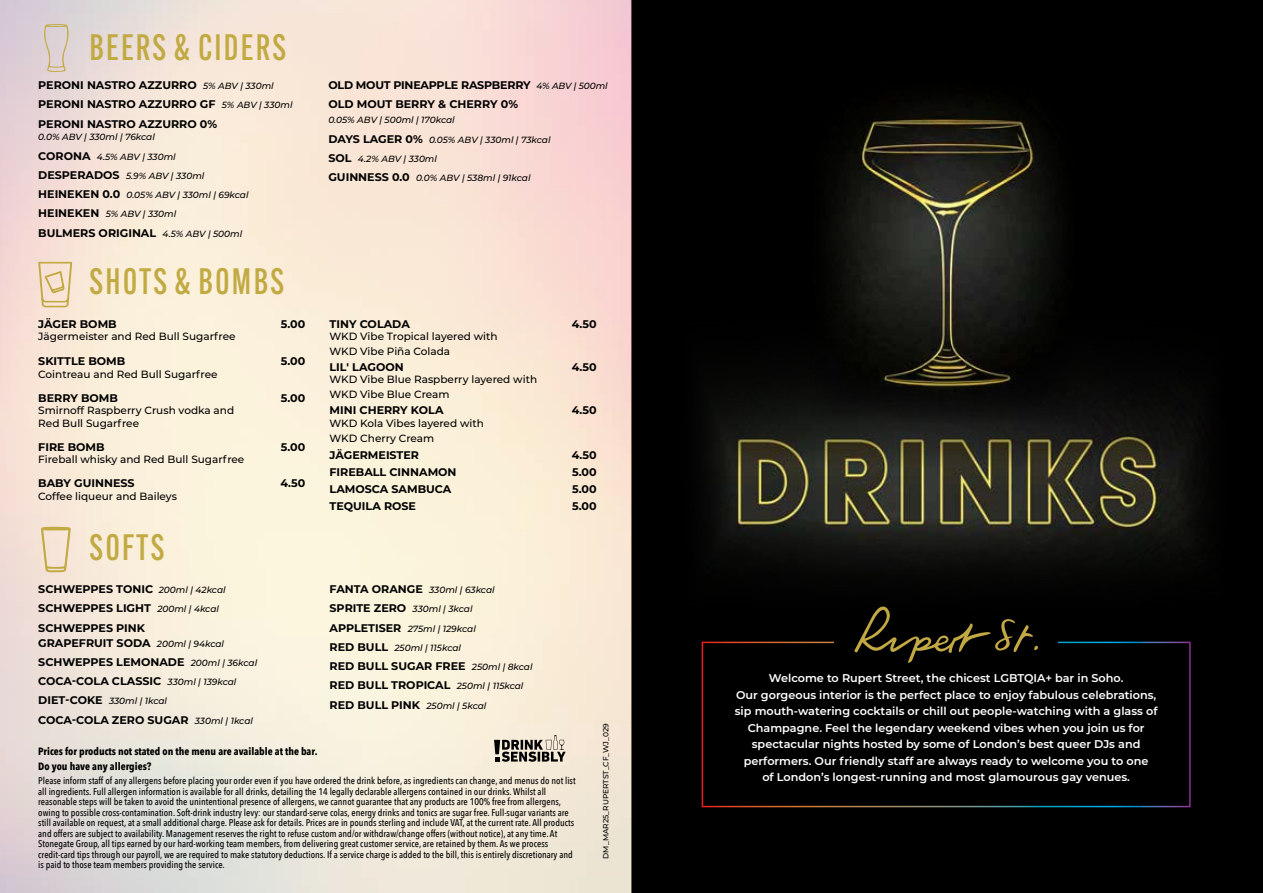
<style>
.page{position:relative;width:1263px;height:893px;background:#fff}
.page>*{position:absolute;margin:0;border:0;box-sizing:border-box;transform-origin:0 0}
.t1{font:500 36px "Alternate Gothic Cond ATF";letter-spacing:.06em;color:#c2aa43}
.t2{font:600 11.25px/16.5px "Montserrat";color:#fff;text-align:center}
.t3{font:700 11.1px/19.2px "Montserrat";color:#000}
.t4{font:700 11.1px/19.2px "Montserrat";letter-spacing:-.02em;color:#000}
.t5{font:500 10.5px/15px "Montserrat";color:#000}
.t6{font:700 10.5px/14.9px "Avenir Next Condensed";color:#000}
.t7{font:500 9.75px/10.5px "Avenir Next Condensed";color:#000}
.t8{font:italic 500 9px/19.2px "Montserrat";color:#000}
.t9{font:500 7.5px "Montserrat";color:#000}
.s1{font-weight:500;font-style:italic;font-size:9px}
.s2{font-weight:700;font-style:normal;font-size:11.1px}
</style>
<div class="page">
<div style="left:631px;top:0;width:632px;height:893px;background:#000"></div>
<svg style="left:44px;top:24px;width:25px;height:48px"></svg>
<img style="left:706px;top:384px;width:494px;height:189px">
<img style="left:810px;top:103px;width:268px;height:319px">
<svg style="left:41px;top:527px;width:30px;height:45px"></svg>
<svg style="left:38px;top:262px;width:34px;height:45px;background:#e9d3ae"></svg>
<svg style="left:854px;top:606px;width:184px;height:57px"></svg>
<svg style="left:494px;top:735px;width:72px;height:27px;background:#968f83"></svg>
<h1 class="t1" style="left:90px;top:25px;width:198px">BEERS &amp; CIDERS</h1>
<p class="t3" style="left:38px;top:75px;width:256px">PERONI NASTRO AZZURRO <span class="s1">5% ABV | 330ml<br></span>PERONI NASTRO AZZURRO GF <span class="s1">5% ABV | 330ml<br></span>PERONI NASTRO AZZURRO 0%</p>
<p class="t8" style="left:38px;top:127px;width:212px">0.0% ABV | 330ml | 76kcal<br><span class="s2">CORONA</span> 4.5% ABV | 330ml<br><span class="s2">DESPERADOS</span> 5.9% ABV | 330ml<br><span class="s2">HEINEKEN 0.0</span> 0.05% ABV | 330ml | 69kcal<br><span class="s2">HEINEKEN</span> 5% ABV | 330ml</p>
<p class="t3" style="left:38px;top:222px;width:206px">BULMERS ORIGINAL <span class="s1">4.5% ABV | 500ml</span></p>
<h1 class="t1" style="left:90px;top:258px;width:196px">SHOTS &amp; BOMBS</h1>
<p class="t3" style="left:38px;top:313px;width:80px">JÄGER BOMB</p>
<p class="t3" style="left:281px;top:313px;width:26px">5.00</p>
<p class="t5" style="left:38px;top:329px;width:199px">Jägermeister and Red Bull Sugarfree</p>
<p class="t3" style="left:38px;top:351px;width:89px">SKITTLE BOMB</p>
<p class="t3" style="left:281px;top:351px;width:26px">5.00</p>
<p class="t5" style="left:38px;top:366px;width:181px">Cointreau and Red Bull Sugarfree</p>
<p class="t3" style="left:38px;top:387px;width:81px">BERRY BOMB</p>
<p class="t3" style="left:281px;top:387px;width:26px">5.00</p>
<p class="t5" style="left:38px;top:404px;width:197px;line-height:12.8px">Smirnoff Raspberry Crush vodka and<br>Red Bull Sugarfree</p>
<p class="t3" style="left:38px;top:436px;width:68px">FIRE BOMB</p>
<p class="t3" style="left:281px;top:436px;width:26px">5.00</p>
<p class="t5" style="left:38px;top:452px;width:208px">Fireball whisky and Red Bull Sugarfree</p>
<p class="t3" style="left:38px;top:473px;width:98px">BABY GUINNESS</p>
<p class="t3" style="left:280px;top:473px;width:26px">4.50</p>
<p class="t5" style="left:38px;top:488px;width:140px">Coffee liqueur and Baileys</p>
<h1 class="t1" style="left:90px;top:525px;width:76px">SOFTS</h1>
<p class="t4" style="left:328px;top:75px;width:281px">OLD MOUT PINEAPPLE RASPBERRY <span class="s1">4% ABV | 500ml<br></span>OLD MOUT BERRY &amp; CHERRY 0%</p>
<p class="t8" style="left:328px;top:110px;width:224px">0.05% ABV | 500ml | 170kcal<br><span class="s2">DAYS LAGER 0%</span> 0.05% ABV | 330ml | 73kcal<br><span class="s2">SOL</span> 4.2% ABV | 330ml<br><span class="s2">GUINNESS 0.0</span> 0.0% ABV | 538ml | 91kcal</p>
<p class="t3" style="left:330px;top:313px;width:82px">TINY COLADA</p>
<p class="t3" style="left:572px;top:313px;width:26px">4.50</p>
<p class="t5" style="left:330px;top:329px;width:170px">WKD Vibe Tropical layered with<br>WKD Vibe Piña Colada</p>
<p class="t3" style="left:330px;top:357px;width:76px">LIL' LAGOON</p>
<p class="t3" style="left:572px;top:357px;width:26px">4.50</p>
<p class="t5" style="left:330px;top:372px;width:209px">WKD Vibe Blue Raspberry layered with<br>WKD Vibe Blue Cream</p>
<p class="t3" style="left:330px;top:400px;width:115px">MINI CHERRY KOLA</p>
<p class="t3" style="left:572px;top:400px;width:26px">4.50</p>
<p class="t5" style="left:330px;top:415px;width:156px">WKD Kola Vibes layered with<br>WKD Cherry Cream</p>
<p class="t3" style="left:330px;top:445px;width:91px">JÄGERMEISTER</p>
<p class="t3" style="left:572px;top:445px;width:26px">4.50</p>
<p class="t3" style="left:330px;top:462px;width:129px">FIREBALL CINNAMON</p>
<p class="t3" style="left:572px;top:462px;width:26px">5.00</p>
<p class="t3" style="left:330px;top:479px;width:123px">LAMOSCA SAMBUCA</p>
<p class="t3" style="left:572px;top:479px;width:26px">5.00</p>
<p class="t3" style="left:330px;top:496px;width:88px">TEQUILA ROSE</p>
<p class="t3" style="left:572px;top:496px;width:26px">5.00</p>
<p class="t3" style="left:38px;top:579px;width:189px">SCHWEPPES TONIC <span class="s1">200ml | 42kcal<br></span>SCHWEPPES LIGHT <span class="s1">200ml | 4kcal<br></span>SCHWEPPES PINK</p>
<p class="t3" style="left:38px;top:632px;width:220px">GRAPEFRUIT SODA <span class="s1">200ml | 94kcal<br></span>SCHWEPPES LEMONADE <span class="s1">200ml | 36kcal<br></span>COCA-COLA CLASSIC <span class="s1">330ml | 139kcal</span></p>
<p class="t8" style="left:38px;top:691px;width:130px"><span class="s2">DIET-COKE</span> 330ml | 1kcal</p>
<p class="t3" style="left:38px;top:709px;width:216px">COCA-COLA ZERO SUGAR <span class="s1">330ml | 1kcal</span></p>
<p class="t8" style="left:330px;top:580px;width:167px"><span class="s2">FANTA ORANGE</span> 330ml | 63kcal<br><span class="s2">SPRITE ZERO</span> 330ml | 3kcal<br><span class="s2">APPLETISER</span> 275ml | 129kcal<br><span class="s2">RED BULL</span> 250ml | 115kcal</p>
<p class="t3" style="left:330px;top:656px;width:204px">RED BULL SUGAR FREE <span class="s1">250ml | 8kcal<br></span>RED BULL TROPICAL <span class="s1">250ml | 115kcal<br></span>RED BULL PINK <span class="s1">250ml | 5kcal</span></p>
<p class="t6" style="left:38px;top:743px;width:281px">Prices for products not stated on the menu are available at the bar.<br>Do you have any allergies?</p>
<p class="t7" style="left:38px;top:776px;width:539px">Please inform staff of any allergens before placing your order even if you have ordered the drink before, as ingredients can change, and menus do not list all ingredients. Full allergen information is available for all drinks, detailing the 14 legally declarable allergens contained in our drinks. Whilst all reasonable steps will be taken to avoid the unintentional presence of allergens, we cannot guarantee that any products are 100% free from allergens, owing to possible cross-contamination. Soft-drink industry levy: our standard-serve colas, energy drinks and tonics are sugar free. Full-sugar variants are still available on request, at a small additional charge. Please ask for details. Prices are in pounds sterling and include VAT, at the current rate. All products and offers are subject to availability. Management reserves the right to refuse custom and/or withdraw/change offers (without notice), at any time. At Stonegate Group, all tips earned by our hard-working team members, from delivering great customer service, are retained by them. As we process credit-card tips through our payroll, we are required to make statutory deductions. If a service charge is added to the bill, this is entirely discretionary and is paid to those team members providing the service.</p>
<p class="t9" style="left:601px;top:859px;width:137px;rotate:-90deg">DM_MAR25_RUPERTST_CF_WJ_029</p>
<p class="t2" style="left:735px;top:669px;width:424px">Welcome to Rupert Street, the chicest LGBTQIA+ bar in Soho.<br>Our gorgeous interior is the perfect place to enjoy fabulous celebrations, sip mouth-watering cocktails or chill out people-watching with a glass of Champagne. Feel the legendary weekend vibes when you join us for spectacular nights hosted by some of London’s best queer DJs and performers. Our friendly staff are always ready to welcome you to one<br>of London’s longest-running and most glamourous gay venues.</p>
</div>
